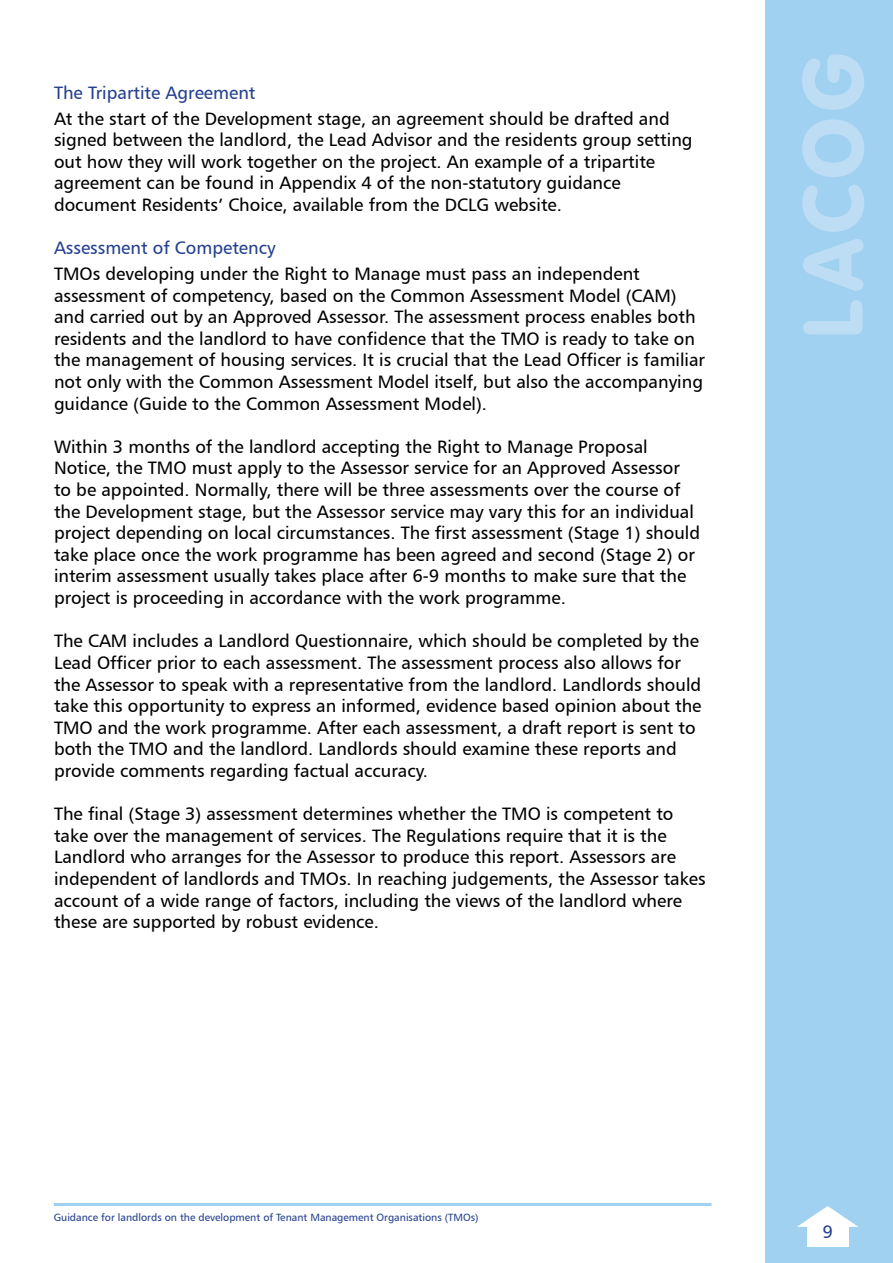
<style>
.page{position:relative;width:893px;height:1263px;background:#fff}
.page>*{position:absolute;margin:0;border:0;box-sizing:border-box;transform-origin:0 0}
.t1{font:82.65px "VAG Rounded BT";color:#bdddf4}
.t2{font:18px/21.6px "Humanist 777 BT Roman B";color:#000}
.t3{font:18px "Humanist 777 BT Roman B";color:#25408f}
.t4{font:10.5px "Humanist 777 BT Roman B";color:#25408f}
</style>
<div class="page">
<div style="left:765px;top:0;width:128px;height:1263px;background:#a1d1f0"></div>
<div style="left:807px;top:1226px;width:41px;height:20px;background:#fff"></div>
<svg style="left:797px;top:1206px;width:61px;height:21px"></svg>
<hr style="left:54px;top:1203px;width:657px;height:3px;background:#a1d1f0">
<p class="t3" style="left:54px;top:81px;width:203px">The Tripartite Agreement</p>
<p class="t2" style="left:54px;top:107px;width:640px">At the start of the Development stage, an agreement should be drafted and signed between the landlord, the Lead Advisor and the residents group setting out how they will work together on the project. An example of a tripartite agreement can be found in Appendix 4 of the non-statutory guidance document Residents’ Choice, available from the DCLG website.</p>
<p class="t3" style="left:54px;top:237px;width:223px">Assessment of Competency</p>
<p class="t2" style="left:54px;top:263px;width:653px">TMOs developing under the Right to Manage must pass an independent assessment of competency, based on the Common Assessment Model (CAM) and carried out by an Approved Assessor. The assessment process enables both residents and the landlord to have confidence that the TMO is ready to take on the management of housing services. It is crucial that the Lead Officer is familiar not only with the Common Assessment Model itself, but also the accompanying guidance (Guide to the Common Assessment Model).</p>
<p class="t2" style="left:54px;top:435px;width:648px">Within 3 months of the landlord accepting the Right to Manage Proposal Notice, the TMO must apply to the Assessor service for an Approved Assessor to be appointed. Normally, there will be three assessments over the course of the Development stage, but the Assessor service may vary this for an individual project depending on local circumstances. The first assessment (Stage 1) should take place once the work programme has been agreed and second (Stage 2) or interim assessment usually takes place after 6-9 months to make sure that the project is proceeding in accordance with the work programme.</p>
<p class="t2" style="left:54px;top:630px;width:649px">The CAM includes a Landlord Questionnaire, which should be completed by the Lead Officer prior to each assessment. The assessment process also allows for the Assessor to speak with a representative from the landlord. Landlords should take this opportunity to express an informed, evidence based opinion about the TMO and the work programme. After each assessment, a draft report is sent to both the TMO and the landlord. Landlords should examine these reports and provide comments regarding factual accuracy.</p>
<p class="t2" style="left:54px;top:803px;width:653px">The final (Stage 3) assessment determines whether the TMO is competent to take over the management of services. The Regulations require that it is the Landlord who arranges for the Assessor to produce this report. Assessors are independent of landlords and TMOs. In reaching judgements, the Assessor takes account of a wide range of factors, including the views of the landlord where these are supported by robust evidence.</p>
<h1 class="t1" style="left:781px;top:340px;width:289px;rotate:-90deg">LACOG</h1>
<p class="t4" style="left:54px;top:1210px;width:426px">Guidance for landlords on the development of Tenant Management Organisations (TMOs)</p>
<p class="t3" style="left:822px;top:1220px;width:12px">9</p>
</div>
